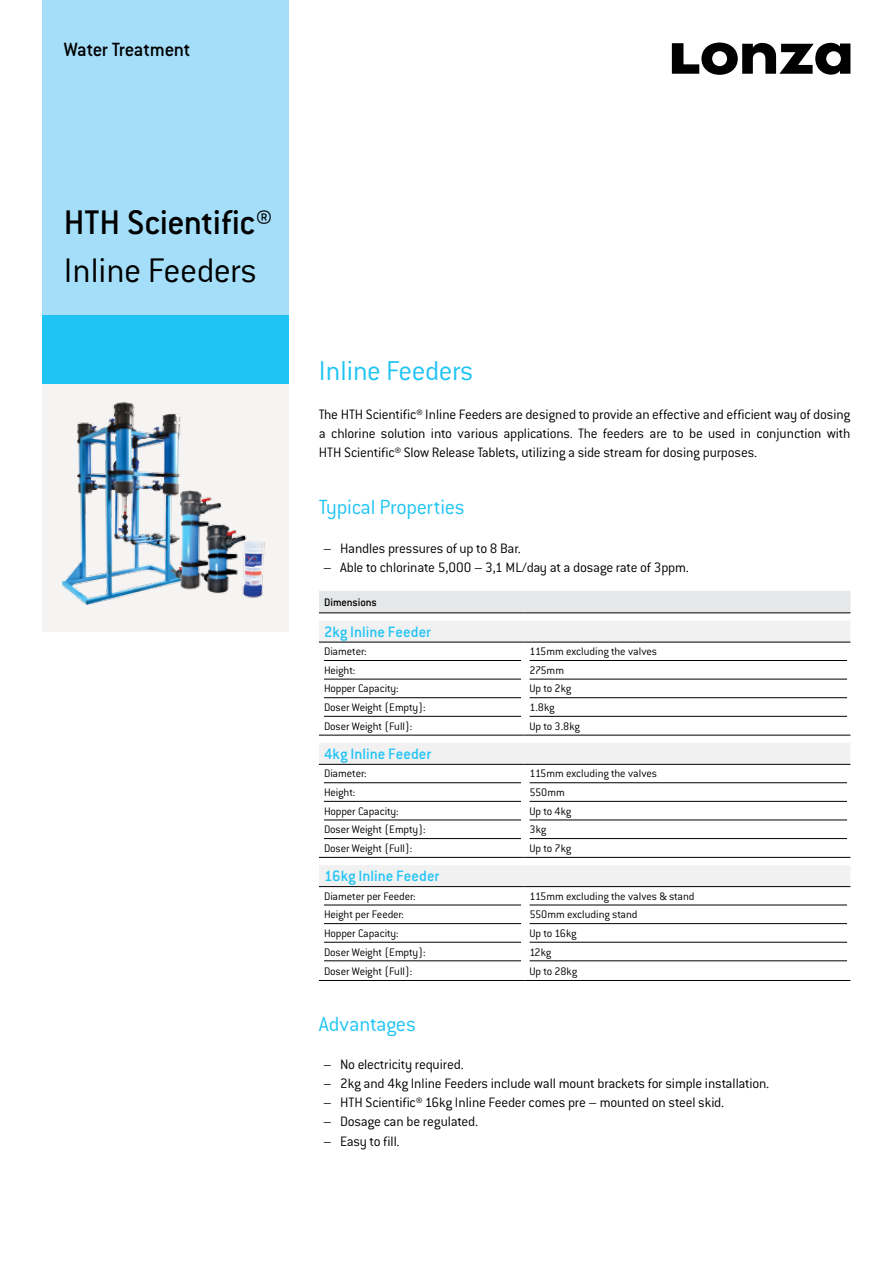
<style>
.page{position:relative;width:893px;height:1263px;background:#fff}
.page>*{position:absolute;margin:0;border:0;box-sizing:border-box;transform-origin:0 0}
.t1{font:37.5px "Conduit ITC Medium";letter-spacing:-.01em;color:#000}
.t2{font:37.5px "Conduit ITC Light";letter-spacing:-.015em;color:#000}
.t3{font:30px "Conduit ITC Light";letter-spacing:-.015em;color:#20c4f4}
.t4{font:22.5px "Conduit ITC Light";letter-spacing:-.015em;color:#20c4f4}
.t5{font:21px "Conduit ITC Medium";letter-spacing:-.02em;color:#000}
.t6{font:16.5px "Conduit ITC Medium";color:#20c4f4}
.t7{font:15px/19.2px "Conduit ITC Light";letter-spacing:-.015em;color:#000;text-align:justify}
.t8{font:12px "Conduit ITC Light";letter-spacing:-.01em;color:#000}
.t9{font:12px "Conduit ITC Medium";letter-spacing:-.01em;color:#000}
</style>
<div class="page">
<svg style="left:672px;top:43px;width:178px;height:32px"></svg>
<div style="left:43px;top:0;width:246px;height:316px;background:#a4def9"></div>
<div style="left:43px;top:316px;width:246px;height:68px;background:#20c4f4"></div>
<div style="left:319px;top:591px;width:531px;height:22px;background:#e6e7e8"></div>
<svg style="left:319px;top:621px;width:531px;height:265px"></svg>
<hr style="left:319px;top:613px;width:205px;height:1px;background:#000">
<hr style="left:524px;top:613px;width:326px;height:1px;background:#000">
<hr style="left:319px;top:980px;width:205px;height:1px;background:#000">
<hr style="left:524px;top:980px;width:326px;height:1px;background:#000">
<hr style="left:319px;top:642px;width:205px;height:1px;background:#000">
<hr style="left:524px;top:642px;width:326px;height:1px;background:#000">
<hr style="left:319px;top:735px;width:205px;height:1px;background:#000">
<hr style="left:524px;top:735px;width:326px;height:1px;background:#000">
<hr style="left:319px;top:764px;width:205px;height:1px;background:#000">
<hr style="left:524px;top:764px;width:326px;height:1px;background:#000">
<hr style="left:319px;top:857px;width:205px;height:1px;background:#000">
<hr style="left:524px;top:857px;width:326px;height:1px;background:#000">
<hr style="left:319px;top:886px;width:205px;height:1px;background:#000">
<hr style="left:524px;top:886px;width:326px;height:1px;background:#000">
<hr style="left:324px;top:660px;width:197px;height:1px;background:#000">
<hr style="left:530px;top:660px;width:317px;height:1px;background:#000">
<hr style="left:324px;top:679px;width:197px;height:1px;background:#000">
<hr style="left:530px;top:679px;width:317px;height:1px;background:#000">
<hr style="left:324px;top:697px;width:197px;height:1px;background:#000">
<hr style="left:530px;top:697px;width:317px;height:1px;background:#000">
<hr style="left:324px;top:716px;width:197px;height:1px;background:#000">
<hr style="left:530px;top:716px;width:317px;height:1px;background:#000">
<hr style="left:324px;top:782px;width:197px;height:1px;background:#000">
<hr style="left:530px;top:782px;width:317px;height:1px;background:#000">
<hr style="left:324px;top:801px;width:197px;height:1px;background:#000">
<hr style="left:530px;top:801px;width:317px;height:1px;background:#000">
<hr style="left:324px;top:820px;width:197px;height:1px;background:#000">
<hr style="left:530px;top:820px;width:317px;height:1px;background:#000">
<hr style="left:324px;top:838px;width:197px;height:1px;background:#000">
<hr style="left:530px;top:838px;width:317px;height:1px;background:#000">
<hr style="left:324px;top:905px;width:197px;height:1px;background:#000">
<hr style="left:530px;top:905px;width:317px;height:1px;background:#000">
<hr style="left:324px;top:923px;width:197px;height:1px;background:#000">
<hr style="left:530px;top:923px;width:317px;height:1px;background:#000">
<hr style="left:324px;top:942px;width:197px;height:1px;background:#000">
<hr style="left:530px;top:942px;width:317px;height:1px;background:#000">
<hr style="left:324px;top:960px;width:197px;height:1px;background:#000">
<hr style="left:530px;top:960px;width:317px;height:1px;background:#000">
<div style="left:43px;top:384px;width:246px;height:247px;background:#f6f4f2"></div>
<img style="left:62px;top:402px;width:203px;height:202px">
<h3 class="t5" style="left:64px;top:36px;width:128px">Water Treatment</h3>
<h1 class="t1" style="left:64px;top:199px;width:210px">HTH Scientific®</h1>
<h1 class="t2" style="left:64px;top:247px;width:195px">Inline Feeders</h1>
<h2 class="t3" style="left:319px;top:353px;width:156px">Inline Feeders</h2>
<p class="t7" style="left:319px;top:404px;width:533px">The HTH Scientific® Inline Feeders are designed to provide an effective and efficient way of dosing a chlorine solution into various applications. The feeders are to be used in conjunction with HTH Scientific® Slow Release Tablets, utilizing a side stream for dosing purposes.</p>
<h3 class="t4" style="left:319px;top:494px;width:147px">Typical Properties</h3>
<p class="t7" style="left:323px;top:538px;width:199px">– Handles pressures of up to 8 Bar.</p>
<p class="t7" style="left:323px;top:557px;width:367px">– Able to chlorinate 5,000 – 3,1 ML/day at a dosage rate of 3ppm.</p>
<p class="t9" style="left:324px;top:595px;width:54px">Dimensions</p>
<p class="t6" style="left:324px;top:621px;width:109px">2kg Inline Feeder</p>
<p class="t8" style="left:324px;top:644px;width:44px">Diameter:</p>
<p class="t8" style="left:530px;top:644px;width:129px">115mm excluding the valves</p>
<p class="t8" style="left:324px;top:663px;width:33px">Height:</p>
<p class="t8" style="left:530px;top:663px;width:36px">275mm</p>
<p class="t8" style="left:324px;top:681px;width:76px">Hopper Capacity:</p>
<p class="t8" style="left:530px;top:681px;width:43px">Up to 2kg</p>
<p class="t8" style="left:324px;top:700px;width:103px">Doser Weight (Empty):</p>
<p class="t8" style="left:530px;top:700px;width:27px">1.8kg</p>
<p class="t8" style="left:324px;top:718px;width:90px">Doser Weight (Full):</p>
<p class="t8" style="left:530px;top:718px;width:52px">Up to 3.8kg</p>
<p class="t6" style="left:324px;top:744px;width:109px">4kg Inline Feeder</p>
<p class="t8" style="left:324px;top:766px;width:44px">Diameter:</p>
<p class="t8" style="left:530px;top:766px;width:129px">115mm excluding the valves</p>
<p class="t8" style="left:324px;top:785px;width:33px">Height:</p>
<p class="t8" style="left:530px;top:785px;width:37px">550mm</p>
<p class="t8" style="left:324px;top:804px;width:76px">Hopper Capacity:</p>
<p class="t8" style="left:530px;top:804px;width:43px">Up to 4kg</p>
<p class="t8" style="left:324px;top:822px;width:103px">Doser Weight (Empty):</p>
<p class="t8" style="left:530px;top:822px;width:18px">3kg</p>
<p class="t8" style="left:324px;top:841px;width:90px">Doser Weight (Full):</p>
<p class="t8" style="left:530px;top:841px;width:43px">Up to 7kg</p>
<p class="t6" style="left:324px;top:866px;width:117px">16kg Inline Feeder</p>
<p class="t8" style="left:324px;top:889px;width:93px">Diameter per Feeder:</p>
<p class="t8" style="left:530px;top:889px;width:166px">115mm excluding the valves &amp; stand</p>
<p class="t8" style="left:324px;top:907px;width:82px">Height per Feeder:</p>
<p class="t8" style="left:530px;top:907px;width:110px">550mm excluding stand</p>
<p class="t8" style="left:324px;top:926px;width:76px">Hopper Capacity:</p>
<p class="t8" style="left:530px;top:926px;width:49px">Up to 16kg</p>
<p class="t8" style="left:324px;top:944px;width:103px">Doser Weight (Empty):</p>
<p class="t8" style="left:530px;top:944px;width:23px">12kg</p>
<p class="t8" style="left:324px;top:963px;width:90px">Doser Weight (Full):</p>
<p class="t8" style="left:530px;top:963px;width:49px">Up to 28kg</p>
<h3 class="t4" style="left:319px;top:1010px;width:99px">Advantages</h3>
<p class="t7" style="left:323px;top:1054px;width:142px">– No electricity required.</p>
<p class="t7" style="left:323px;top:1073px;width:448px">– 2kg and 4kg Inline Feeders include wall mount brackets for simple installation.</p>
<p class="t7" style="left:323px;top:1092px;width:403px">– HTH Scientific® 16kg Inline Feeder comes pre – mounted on steel skid.</p>
<p class="t7" style="left:323px;top:1112px;width:157px">– Dosage can be regulated.</p>
<p class="t7" style="left:323px;top:1131px;width:78px">– Easy to fill.</p>
</div>
